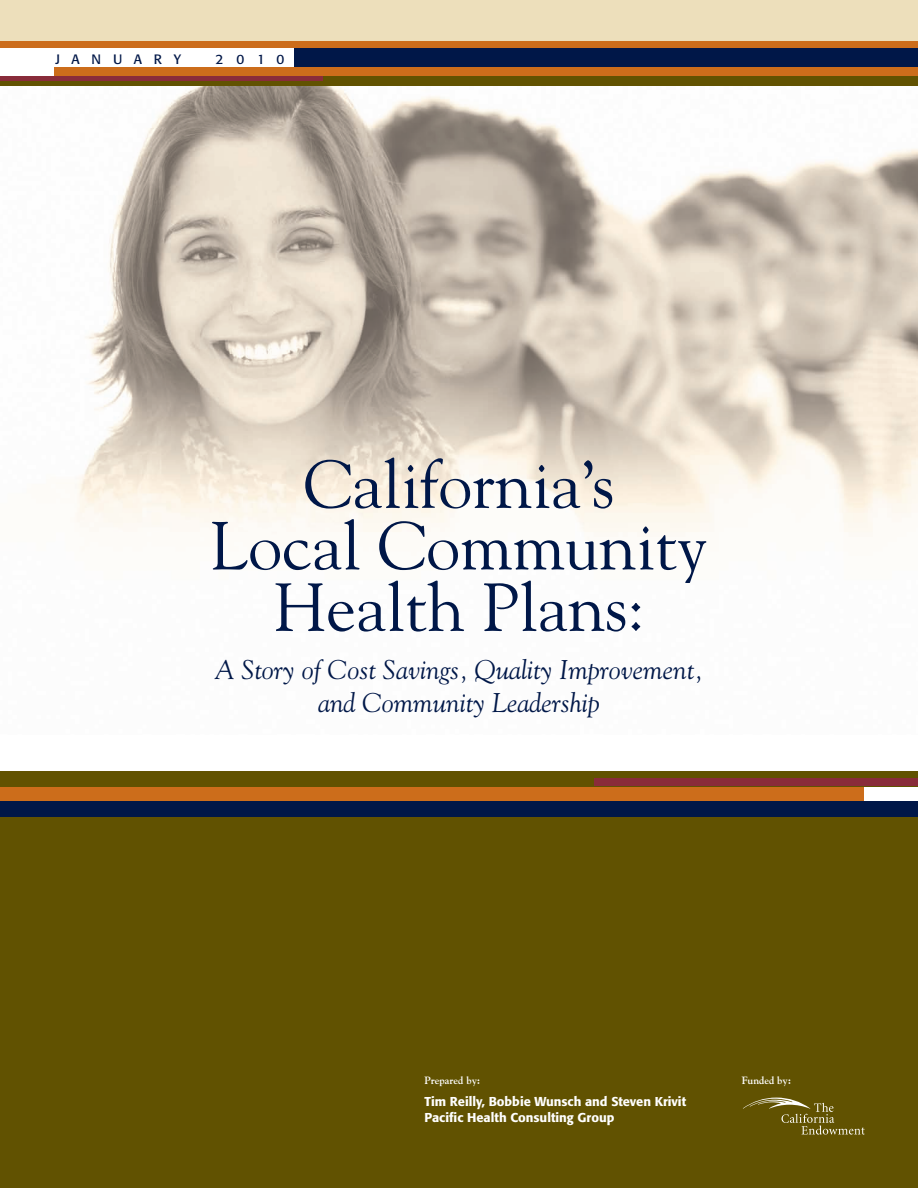
<style>
.page{position:relative;width:918px;height:1188px;background:#fff}
.page>*{position:absolute;margin:0;border:0;box-sizing:border-box;transform-origin:0 0}
.t1{font:67.5px/61.5px "Goudy";color:#001748;text-align:center}
.t2{font:italic 27px/33px "Goudy";color:#001748;text-align:center}
.t3{font:13.5px "Formata";letter-spacing:.875em;color:#001748}
.t4{font:500 12.75px/16px "Formata";color:#fff}
.t5{font:700 10.5px "Goudy";color:#fff}
</style>
<div class="page">
<img style="left:0;top:85px;width:918px;height:456px">
<div style="left:294px;top:45px;width:624px;height:23px;background:#001748"></div>
<div style="left:54px;top:68px;width:864px;height:9px;background:#cc6d1b"></div>
<div style="left:0;top:76px;width:918px;height:9px;background:#615201"></div>
<div style="left:0;top:76px;width:323px;height:5px;background:#892c3a"></div>
<div style="left:0;top:0;width:918px;height:45px;background:#eddfbb"></div>
<div style="left:0;top:817px;width:918px;height:371px;background:#615201"></div>
<div style="left:0;top:41px;width:918px;height:6px;background:#cc6d1b"></div>
<svg style="left:743px;top:1098px;width:122px;height:37px"></svg>
<div style="left:0;top:801px;width:918px;height:16px;background:#001748"></div>
<div style="left:0;top:786px;width:864px;height:15px;background:#cc6d1b"></div>
<div style="left:0;top:771px;width:918px;height:15px;background:#615201"></div>
<div style="left:594px;top:779px;width:324px;height:7px;background:#892c3a"></div>
<p class="t3" style="left:56px;top:53px;width:127px">JANUARY</p>
<p class="t3" style="left:216px;top:53px;width:70px">2010</p>
<h1 class="t1" style="left:211px;top:454px;width:498px">California’s<br>Local Community<br>Health Plans:</h1>
<h2 class="t2" style="left:215px;top:653px;width:490px">A Story of Cost Savings, Quality Improvement, and Community Leadership</h2>
<p class="t5" style="left:424px;top:1074px;width:57px">Prepared by:</p>
<p class="t4" style="left:425px;top:1095px;width:263px">Tim Reilly, Bobbie Wunsch and Steven Krivit<br>Pacific Health Consulting Group</p>
<p class="t5" style="left:742px;top:1074px;width:51px">Funded by:</p>
</div>
